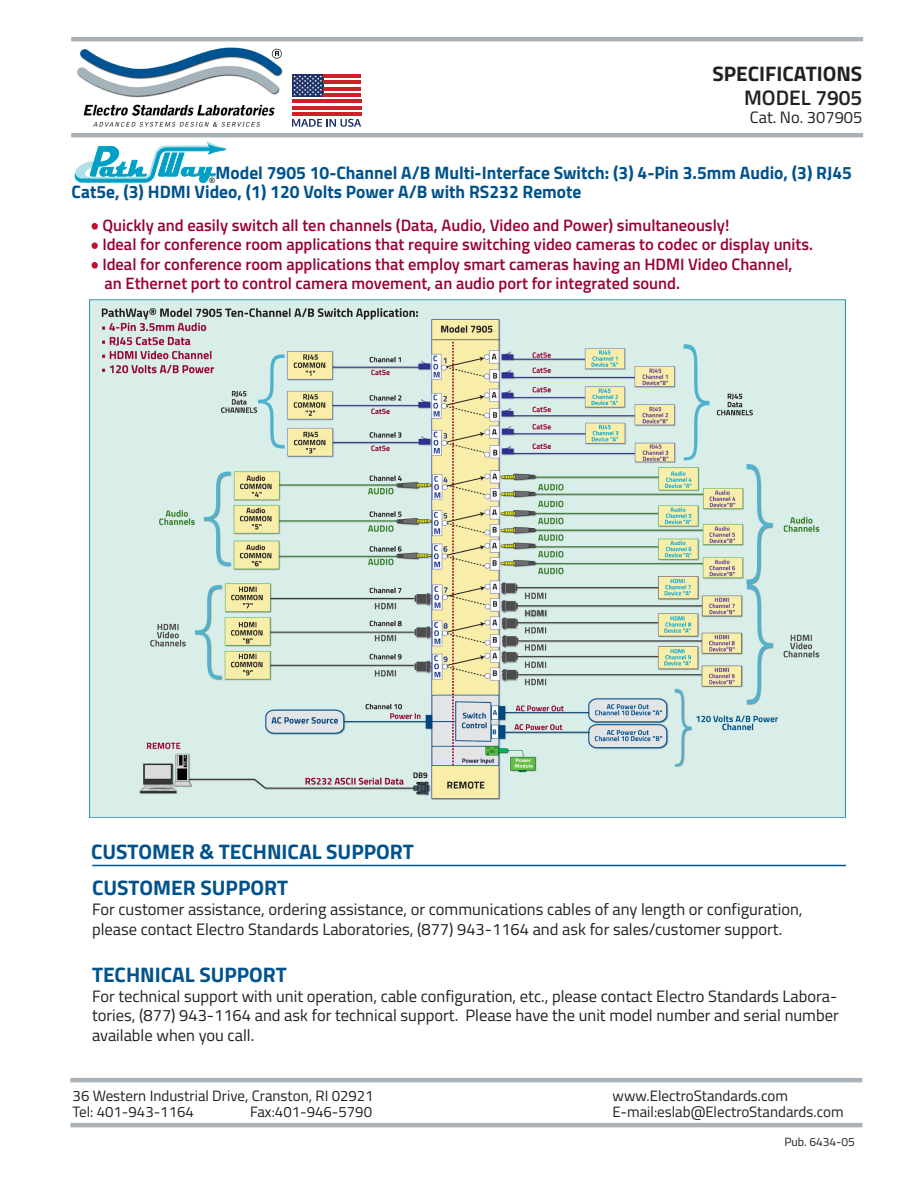
<style>
.page{position:relative;width:918px;height:1188px;background:#fff}
.page>*{position:absolute;margin:0;border:0;box-sizing:border-box;transform-origin:0 0}
.t1{font:700 21px "Titillium Web";color:#00528c}
.t2{font:700 21px "Titillium Web";color:#231f20}
.t3{font:600 21px "Titillium Web";color:#231f20}
.t4{font:700 18px/19.5px "Titillium Web";color:#00528c}
.t5{font:16.5px/19.8px "Titillium Web";color:#231f20}
.t6{font:600 16.5px/19.5px "Titillium Web";color:#903}
.t7{font:15px "Titillium Web";color:#231f20}
.t8{font:12px "Titillium Web";color:#231f20}
.t9{font:7.35px "Arial";color:#000}
</style>
<div class="page">
<img style="left:77px;top:47px;width:206px;height:80px">
<hr style="left:71px;top:37px;width:792px;height:4px;background:#aab1b7">
<hr style="left:71px;top:133px;width:792px;height:4px;background:#aab1b7">
<svg style="left:74px;top:141px;width:153px;height:43px"></svg>
<hr style="left:70px;top:1123px;width:792px;height:4px;background:#aab1b7">
<hr style="left:70px;top:1078px;width:792px;height:4px;background:#aab1b7">
<svg style="left:292px;top:77px;width:69px;height:33px"></svg>
<div style="left:292px;top:74px;width:31px;height:22px;background:#1f3166"></div>
<svg style="left:293px;top:75px;width:29px;height:21px"></svg>
<hr style="left:323px;top:74px;width:38px;height:3px;background:#cd2027">
<hr style="left:323px;top:81px;width:38px;height:3px;background:#cd2027">
<hr style="left:323px;top:87px;width:38px;height:3px;background:#cd2027">
<hr style="left:323px;top:93px;width:38px;height:3px;background:#cd2027">
<hr style="left:292px;top:100px;width:69px;height:3px;background:#cd2027">
<hr style="left:292px;top:106px;width:69px;height:3px;background:#cd2027">
<hr style="left:292px;top:112px;width:69px;height:4px;background:#cd2027">
<svg style="left:292px;top:119px;width:69px;height:8px"></svg>
<img style="left:89px;top:299px;width:756px;height:518px">
<hr style="left:92px;top:865px;width:754px;height:1px;background:#005590">
<svg style="left:92px;top:223px;width:6px;height:6px"></svg>
<div style="left:92px;top:242px;width:6px;height:7px;border:2px solid #c3102f;border-radius:50%"></div>
<svg style="left:92px;top:262px;width:6px;height:6px"></svg>
<p class="t2" style="left:713px;top:57px;width:151px">SPECIFICATIONS</p>
<p class="t3" style="left:744px;top:81px;width:120px">MODEL 7905</p>
<p class="t5" style="left:750px;top:106px;width:114px">Cat. No. 307905</p>
<p class="t4" style="left:72px;top:162px;width:782px;text-indent:144px">Model 7905 10-Channel A/B Multi-Interface Switch: (3) 4-Pin 3.5mm Audio, (3) RJ45<br>Cat5e, (3) HDMI Video, (1) 120 Volts Power A/B with RS232 Remote</p>
<p class="t6" style="left:91px;top:214px;width:640px">• Quickly and easily switch all ten channels (Data, Audio, Video and Power) simultaneously!</p>
<p class="t6" style="left:91px;top:234px;width:724px">• Ideal for conference room applications that require switching video cameras to codec or display units.</p>
<p class="t6" style="left:105px;top:253px;width:689px;text-indent:-13px">• Ideal for conference room applications that employ smart cameras having an HDMI Video Channel, an Ethernet port to control camera movement, an audio port for integrated sound.</p>
<p class="t9" style="left:209px;top:176px;width:7px">®</p>
<p class="t1" style="left:91px;top:836px;width:324px">CUSTOMER &amp; TECHNICAL SUPPORT</p>
<p class="t1" style="left:92px;top:872px;width:198px">CUSTOMER SUPPORT</p>
<p class="t5" style="left:92px;top:899px;width:712px">For customer assistance, ordering assistance, or communications cables of any length or configuration, please contact Electro Standards Laboratories, (877) 943-1164 and ask for sales/customer support.</p>
<p class="t1" style="left:92px;top:958px;width:196px">TECHNICAL SUPPORT</p>
<p class="t5" style="left:92px;top:985px;width:748px;text-align:justify">For technical support with unit operation, cable configuration, etc., please contact Electro Standards Labora&shy;tories, (877) 943-1164 and ask for technical support. Please have the unit model number and serial number available when you call.</p>
<p class="t7" style="left:73px;top:1085px;width:303px">36 Western Industrial Drive, Cranston, RI 02921</p>
<p class="t7" style="left:613px;top:1085px;width:177px">www.ElectroStandards.com</p>
<p class="t7" style="left:73px;top:1101px;width:123px">Tel: 401-943-1164</p>
<p class="t7" style="left:250px;top:1101px;width:124px">Fax:401-946-5790</p>
<p class="t7" style="left:613px;top:1101px;width:232px">E-mail:eslab@ElectroStandards.com</p>
<p class="t8" style="left:784px;top:1133px;width:72px">Pub. 6434-05</p>
</div>
